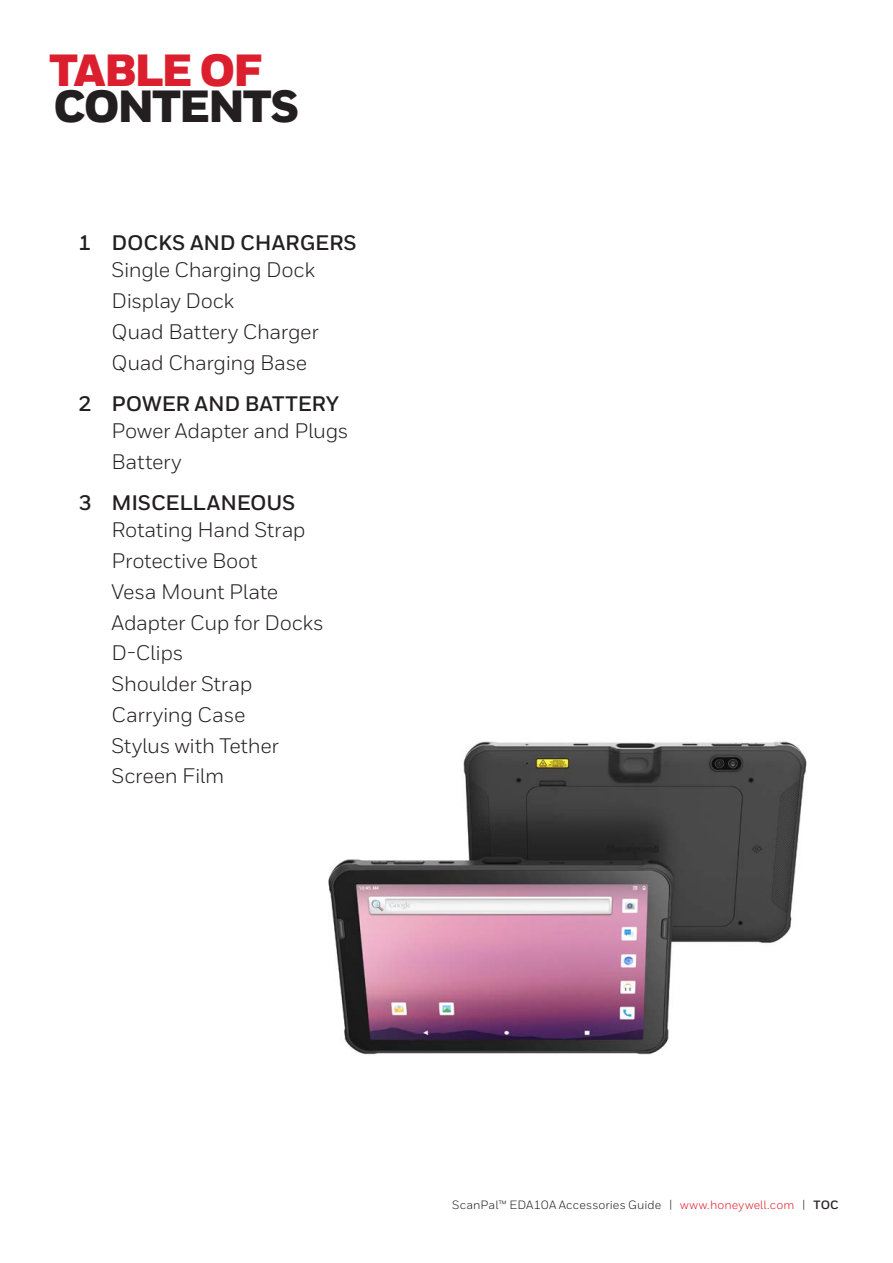
<style>
.page{position:relative;width:893px;height:1263px;background:#fff}
.page>*{position:absolute;margin:0;border:0;box-sizing:border-box;transform-origin:0 0}
.t1{font:900 45px "Honeywell Sans";letter-spacing:-.05em;color:#231f20}
.t2{font:900 45px "Honeywell Sans";letter-spacing:-.05em;color:#dc1f2e}
.TOC__Entries__level{font:21px/27px "Honeywell Sans";letter-spacing:-.015em;color:#231f20}
.TOC__Page_Number__le{font:700 21px "Honeywell Sans";color:#231f20}
.MASTER__Header_Foote{font:12px "Honeywell Sans";letter-spacing:.01em;color:#231f20}
.s1{font-weight:700}
.s2{color:#dc1f2e}
</style>
<div class="page">
<img style="left:328px;top:741px;width:479px;height:314px">
<h1 class="t2" style="left:49px;top:42px;width:214px">TABLE OF</h1>
<h1 class="t1" style="left:54px;top:78px;width:247px">CONTENTS</h1>
<p class="TOC__Page_Number__le" style="left:78px;top:230px;width:15px">1</p>
<p class="TOC__Page_Number__le" style="left:78px;top:391px;width:15px">2</p>
<p class="TOC__Page_Number__le" style="left:78px;top:490px;width:15px">3</p>
<p class="TOC__Entries__level" style="left:112px;top:230px;width:247px"><span class="s1">DOCKS AND CHARGERS<br></span>Single Charging Dock</p>
<p class="TOC__Entries__level" style="left:112px;top:287px;width:124px">Display Dock</p>
<p class="TOC__Entries__level" style="left:112px;top:318px;width:209px">Quad Battery Charger</p>
<p class="TOC__Entries__level" style="left:112px;top:349px;width:197px">Quad Charging Base</p>
<p class="TOC__Entries__level" style="left:112px;top:390px;width:238px"><span class="s1">POWER AND BATTERY<br></span>Power Adapter and Plugs</p>
<p class="TOC__Entries__level" style="left:112px;top:448px;width:72px">Battery</p>
<p class="TOC__Entries__level" style="left:112px;top:490px;width:196px"><span class="s1">MISCELLANEOUS<br></span>Rotating Hand Strap</p>
<p class="TOC__Entries__level" style="left:112px;top:547px;width:148px">Protective Boot</p>
<p class="TOC__Entries__level" style="left:112px;top:578px;width:168px">Vesa Mount Plate</p>
<p class="TOC__Entries__level" style="left:112px;top:609px;width:214px">Adapter Cup for Docks</p>
<p class="TOC__Entries__level" style="left:112px;top:640px;width:73px">D-Clips</p>
<p class="TOC__Entries__level" style="left:112px;top:670px;width:142px">Shoulder Strap</p>
<p class="TOC__Entries__level" style="left:112px;top:701px;width:135px">Carrying Case</p>
<p class="TOC__Entries__level" style="left:112px;top:732px;width:169px">Stylus with Tether</p>
<p class="TOC__Entries__level" style="left:112px;top:763px;width:114px">Screen Film</p>
<p class="MASTER__Header_Foote" style="left:452px;top:1198px;width:388px">ScanPal™ EDA10A Accessories Guide | <span class="s2">www.honeywell.com</span> | <span class="s1">TOC</span></p>
</div>
